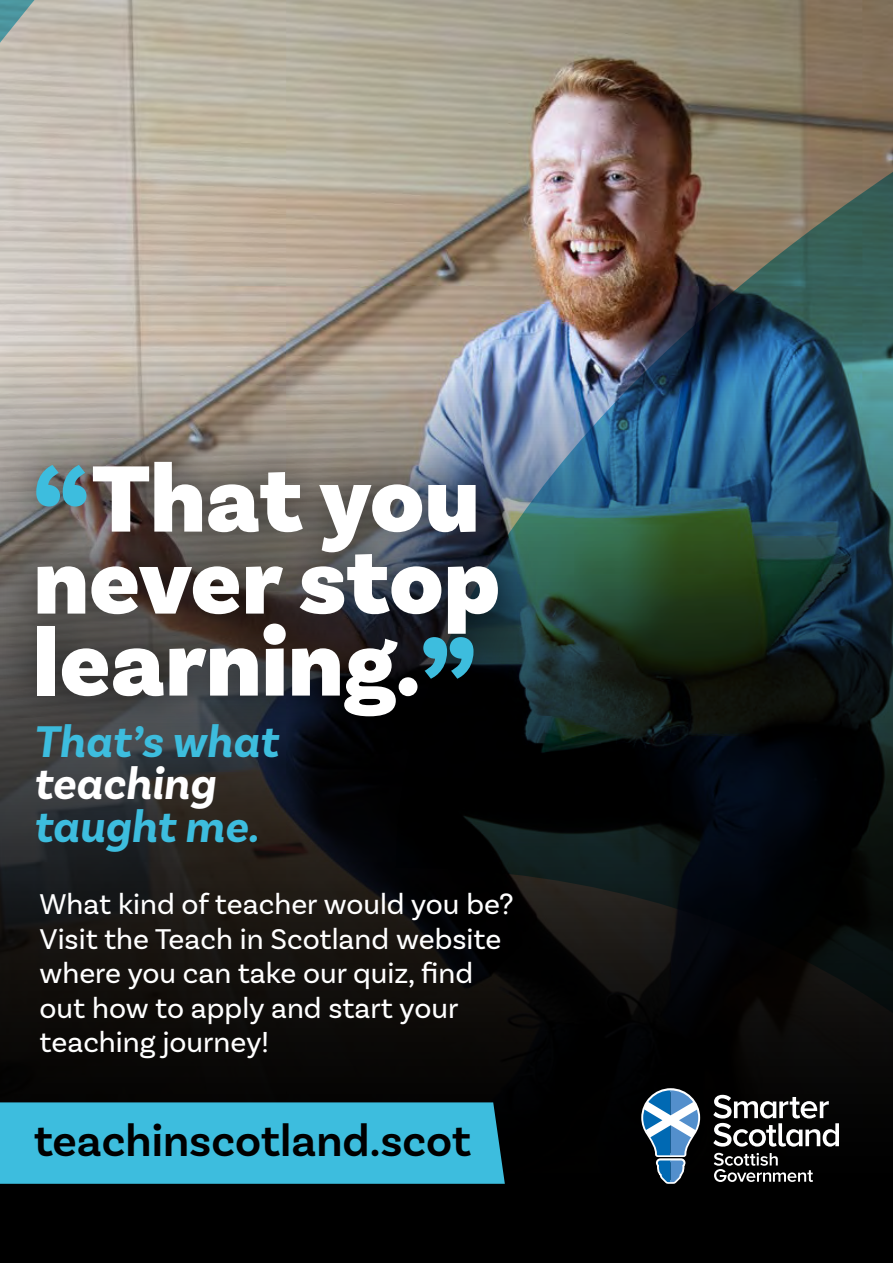
<style>
.page{position:relative;width:893px;height:1263px;background:#fff}
.page>*{position:absolute;margin:0;border:0;box-sizing:border-box;transform-origin:0 0}
.t1{font:900 98.7px/82.1px "Basic Sans";color:#fff}
.t2{font:italic 700 46.5px "Basic Sans";color:#3dbdde}
.t3{font:italic 700 46.5px "Basic Sans";color:#fff}
.t4{font:600 46.35px "Basic Sans";color:#000}
.t5{font:30px/34.5px "Basic Sans";color:#fff}
.s1{font-size:115.95px;color:#3dbdde}
</style>
<div class="page">
<img style="left:0;top:0;width:893px;height:1263px">
<div style="left:0;top:1102px;width:505px;height:82px;background:#3dbdde"></div>
<div style="left:0;top:422px;width:537px;height:334px;background:#000;opacity:.7"></div>
<svg style="left:641px;top:1088px;width:61px;height:96px"></svg>
<svg style="left:713px;top:1095px;width:126px;height:51px"></svg>
<svg style="left:714px;top:1153px;width:99px;height:29px;background:#444443"></svg>
<h1 class="t1" style="left:33px;top:460px;width:468px"><span class="s1">“</span>That you never stop learning.<span class="s1">”</span></h1>
<h2 class="t2" style="left:33px;top:713px;width:246px">That’s what</h2>
<h2 class="t3" style="left:33px;top:756px;width:183px">teaching</h2>
<h2 class="t2" style="left:33px;top:798px;width:226px">taught me.</h2>
<p class="t5" style="left:39px;top:887px;width:475px">What kind of teacher would you be?<br>Visit the Teach in Scotland website where you can take our quiz, find out how to apply and start your teaching journey!</p>
<h3 class="t4" style="left:33px;top:1113px;width:439px">teachinscotland.scot</h3>
</div>
